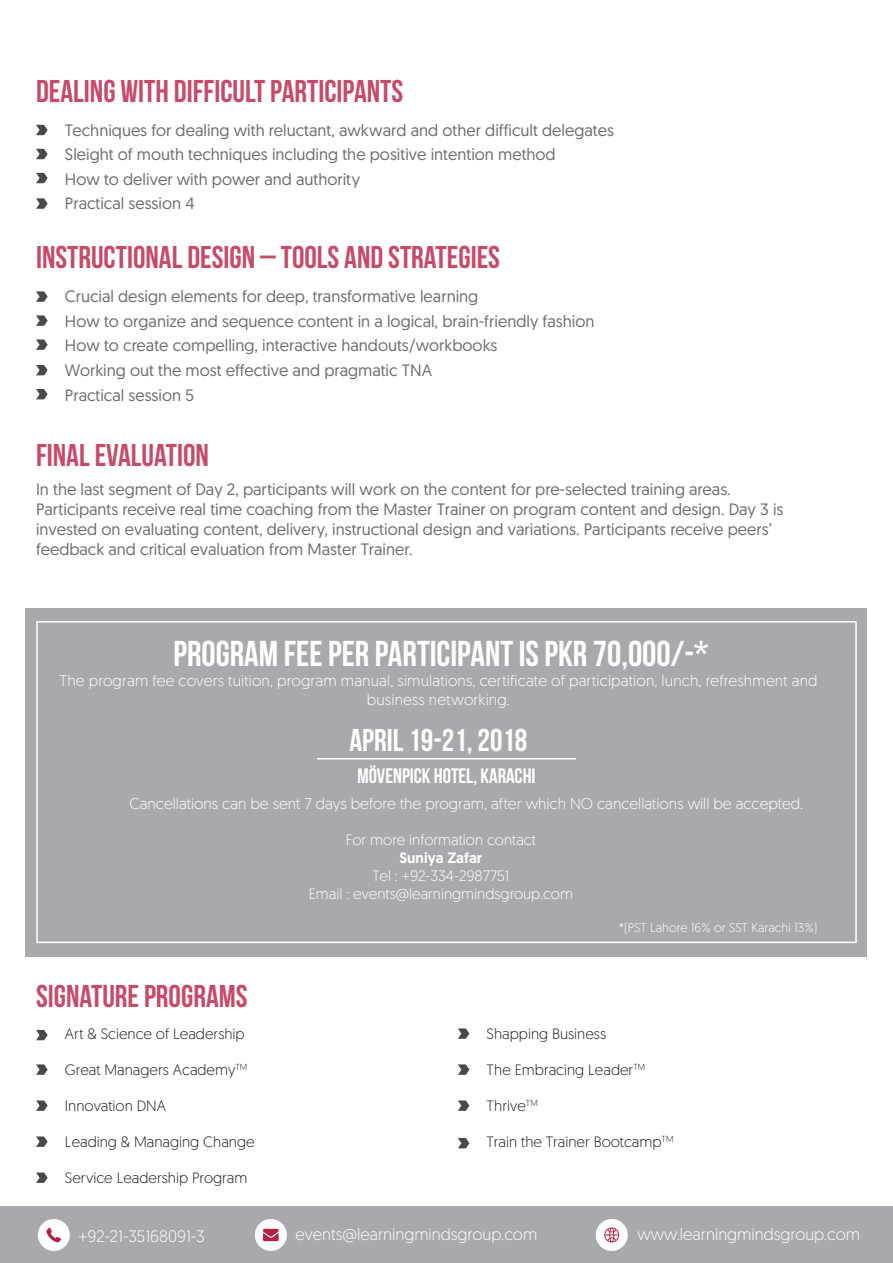
<style>
.page{position:relative;width:893px;height:1263px;background:#fff}
.page>*{position:absolute;margin:0;border:0;box-sizing:border-box;transform-origin:0 0}
.t1{font:35.85px "Bebas Neue";color:#fff}
.t2{font:31.5px "Bebas Neue";color:rgb(184 31 68/.8)}
.t3{font:31.5px "Bebas Neue";color:#fff}
.t4{font:21px "Bebas Neue";color:#fff}
.t5{font:16.5px/24.6px "Geomanist";color:#6d6e71}
.t6{font:300 16.5px "Geomanist";color:#fff}
.t7{font:300 15.45px/18.5px "Geomanist";letter-spacing:.01em;color:#fff;text-align:center}
.t8{font:300 15px "Geomanist";color:#231f20}
.t9{font:300 15px/18px "Geomanist";color:#fff;text-align:center}
.t10{font:500 15px "Geomanist";color:#fff}
.t11{font:300 12.6px "Geomanist";color:#fff}
</style>
<div class="page">
<div style="left:26px;top:608px;width:841px;height:348px;background:#a7a9ac"></div>
<hr style="left:317px;top:758px;width:259px;height:1px;background:#fff">
<svg style="left:36px;top:125px;width:12px;height:10px"></svg>
<svg style="left:36px;top:149px;width:12px;height:10px"></svg>
<svg style="left:36px;top:173px;width:12px;height:10px"></svg>
<svg style="left:36px;top:198px;width:12px;height:11px"></svg>
<svg style="left:36px;top:291px;width:12px;height:11px"></svg>
<svg style="left:36px;top:315px;width:12px;height:11px"></svg>
<svg style="left:36px;top:339px;width:12px;height:11px"></svg>
<svg style="left:36px;top:365px;width:12px;height:10px"></svg>
<svg style="left:36px;top:389px;width:12px;height:10px"></svg>
<div style="left:36px;top:621px;width:821px;height:322px;border:2px solid #fff"></div>
<div style="left:0;top:1207px;width:893px;height:56px;background:#a7a9ac"></div>
<div style="left:596px;top:1219px;width:32px;height:32px;background:#fff;border-radius:50%"></div>
<svg style="left:604px;top:1227px;width:15px;height:15px"></svg>
<div style="left:38px;top:1219px;width:32px;height:32px;background:#fff;border-radius:50%"></div>
<svg style="left:46px;top:1227px;width:15px;height:15px"></svg>
<div style="left:255px;top:1219px;width:32px;height:32px;background:#fff;border-radius:50%"></div>
<svg style="left:263px;top:1229px;width:16px;height:12px"></svg>
<svg style="left:36px;top:1030px;width:12px;height:10px"></svg>
<svg style="left:36px;top:1064px;width:12px;height:11px"></svg>
<svg style="left:36px;top:1100px;width:12px;height:11px"></svg>
<svg style="left:36px;top:1136px;width:12px;height:11px"></svg>
<svg style="left:36px;top:1172px;width:12px;height:11px"></svg>
<svg style="left:458px;top:1138px;width:11px;height:10px"></svg>
<svg style="left:458px;top:1100px;width:11px;height:11px"></svg>
<svg style="left:458px;top:1064px;width:11px;height:11px"></svg>
<svg style="left:458px;top:1028px;width:11px;height:11px"></svg>
<h2 class="t2" style="left:36px;top:74px;width:369px">DEALING WITH DIFFICULT PARTICIPANTS</h2>
<p class="t5" style="left:65px;top:117px;width:550px">Techniques for dealing with reluctant, awkward and other difficult delegates Sleight of mouth techniques including the positive intention method<br>How to deliver with power and authority<br>Practical session 4</p>
<h2 class="t2" style="left:36px;top:240px;width:465px">INSTRUCTIONAL DESIGN – TOOLS AND STRATEGIES</h2>
<p class="t5" style="left:65px;top:284px;width:531px">Crucial design elements for deep, transformative learning<br>How to organize and sequence content in a logical, brain-friendly fashion How to create compelling, interactive handouts/workbooks<br>Working out the most effective and pragmatic TNA<br>Practical session 5</p>
<h2 class="t2" style="left:36px;top:438px;width:174px">FINAL EVALUATION</h2>
<p class="t5" style="left:36px;top:479px;width:749px;line-height:19.8px">In the last segment of Day 2, participants will work on the content for pre-selected training areas.<br>Participants receive real time coaching from the Master Trainer on program content and design. Day 3 is invested on evaluating content, delivery, instructional design and variations. Participants receive peers’ feedback and critical evaluation from Master Trainer.</p>
<h1 class="t1" style="left:173px;top:634px;width:536px">PROGRAM FEE PER PARTICIPANT IS PKR 70,000/-*</h1>
<p class="t7" style="left:59px;top:671px;width:760px">The program fee covers tuition, program manual, simulations, certificate of participation, lunch, refreshment and business networking.</p>
<h2 class="t3" style="left:349px;top:723px;width:179px">APRIL 19-21, 2018</h2>
<p class="t4" style="left:357px;top:764px;width:180px">MÖVENPICK HOTEL, KARACHI</p>
<p class="t7" style="left:130px;top:793px;width:675px">Cancellations can be sent 7 days before the program, after which NO cancellations will be accepted.</p>
<p class="t9" style="left:346px;top:830px;width:191px">For more information contact</p>
<p class="t10" style="left:399px;top:848px;width:84px">Suniya Zafar</p>
<p class="t9" style="left:309px;top:866px;width:266px">Tel : +92-334-2987751<br>Email : events@learningmindsgroup.com</p>
<p class="t11" style="left:619px;top:920px;width:200px">*(PST Lahore 16% or SST Karachi 13%)</p>
<h2 class="t2" style="left:36px;top:979px;width:213px">SIGNATURE PROGRAMS</h2>
<p class="t8" style="left:65px;top:1024px;width:181px">Art &amp; Science of Leadership</p>
<p class="t8" style="left:65px;top:1060px;width:184px">Great Managers Academy<sup>TM</sup></p>
<p class="t8" style="left:65px;top:1096px;width:102px">Innovation DNA</p>
<p class="t8" style="left:65px;top:1132px;width:191px">Leading &amp; Managing Change</p>
<p class="t8" style="left:65px;top:1168px;width:184px">Service Leadership Program</p>
<p class="t8" style="left:487px;top:1024px;width:121px">Shapping Business</p>
<p class="t8" style="left:487px;top:1060px;width:160px">The Embracing Leader<sup>TM</sup></p>
<p class="t8" style="left:487px;top:1096px;width:53px">Thrive<sup>TM</sup></p>
<p class="t8" style="left:487px;top:1132px;width:188px">Train the Trainer Bootcamp<sup>TM</sup></p>
<p class="t6" style="left:79px;top:1225px;width:128px">+92-21-35168091-3</p>
<p class="t6" style="left:295px;top:1224px;width:243px">events@learningmindsgroup.com</p>
<p class="t6" style="left:637px;top:1224px;width:224px">www.learningmindsgroup.com</p>
</div>
